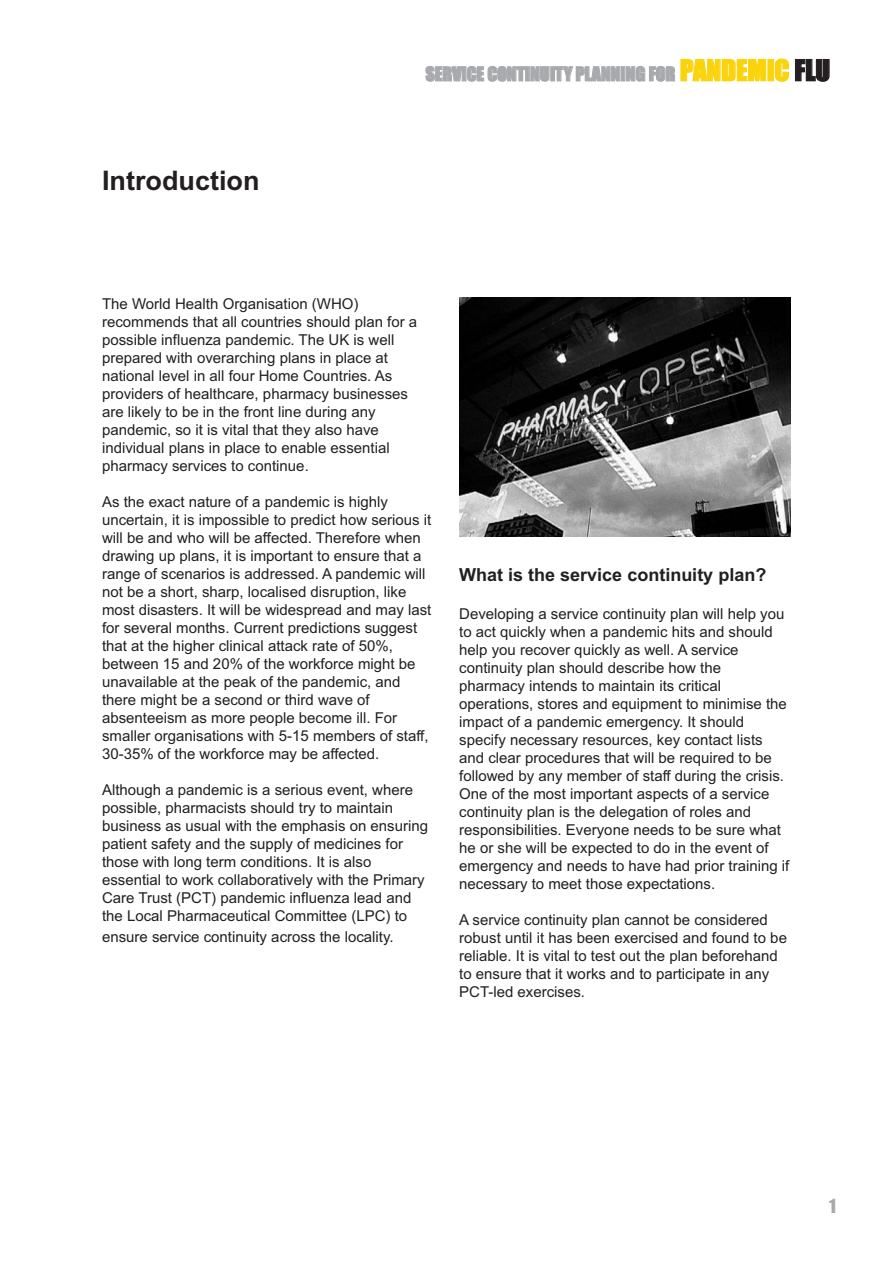
<style>
.page{position:relative;width:893px;height:1263px;background:#fff}
.page>*{position:absolute;margin:0;border:0;box-sizing:border-box;transform-origin:0 0}
.t1{font:700 27px "Arial";color:#231f20}
.t2{font:18px "Impact";color:#a8a9ad}
.t3{font:700 18px "Arial";color:#231f20}
.t4{font:15px/18px "Arial";color:#231f20}
.s1{font-size:27px;color:#fad30b}
.s2{font-size:27px;color:#231f20}
</style>
<div class="page">
<img style="left:459px;top:298px;width:332px;height:239px">
<h1 class="t1" style="left:102px;top:165px;width:159px">Introduction</h1>
<p class="t2" style="left:426px;top:64px;width:406px">SERVICE CONTINUITY PLANNING FOR <span class="s1">PANDEMIC</span> <span class="s2">FLU</span></p>
<p class="t4" style="left:102px;top:294px;width:317px">The World Health Organisation (WHO) recommends that all countries should plan for a possible influenza pandemic. The UK is well prepared with overarching plans in place at national level in all four Home Countries. As providers of healthcare, pharmacy businesses are likely to be in the front line during any pandemic, so it is vital that they also have individual plans in place to enable essential pharmacy services to continue.</p>
<p class="t4" style="left:102px;top:492px;width:331px">As the exact nature of a pandemic is highly uncertain, it is impossible to predict how serious it will be and who will be affected. Therefore when drawing up plans, it is important to ensure that a range of scenarios is addressed. A pandemic will not be a short, sharp, localised disruption, like most disasters. It will be widespread and may last for several months. Current predictions suggest that at the higher clinical attack rate of 50%, between 15 and 20% of the workforce might be unavailable at the peak of the pandemic, and there might be a second or third wave of absenteeism as more people become ill. For smaller organisations with 5-15 members of staff, 30-35% of the workforce may be affected.</p>
<p class="t4" style="left:102px;top:780px;width:328px">Although a pandemic is a serious event, where possible, pharmacists should try to maintain business as usual with the emphasis on ensuring patient safety and the supply of medicines for those with long term conditions. It is also essential to work collaboratively with the Primary Care Trust (PCT) pandemic influenza lead and the Local Pharmaceutical Committee (LPC) to</p>
<p class="t4" style="left:102px;top:927px;width:293px">ensure service continuity across the locality.</p>
<p class="t3" style="left:459px;top:565px;width:309px">What is the service continuity plan?</p>
<p class="t4" style="left:459px;top:605px;width:332px">Developing a service continuity plan will help you to act quickly when a pandemic hits and should help you recover quickly as well. A service continuity plan should describe how the pharmacy intends to maintain its critical operations, stores and equipment to minimise the impact of a pandemic emergency. It should specify necessary resources, key contact lists and clear procedures that will be required to be followed by any member of staff during the crisis.<br>One of the most important aspects of a service continuity plan is the delegation of roles and responsibilities. Everyone needs to be sure what he or she will be expected to do in the event of emergency and needs to have had prior training if necessary to meet those expectations.</p>
<p class="t4" style="left:459px;top:911px;width:329px">A service continuity plan cannot be considered robust until it has been exercised and found to be reliable. It is vital to test out the plan beforehand to ensure that it works and to participate in any PCT-led exercises.</p>
<p class="t2" style="left:829px;top:1197px;width:8px">1</p>
</div>
